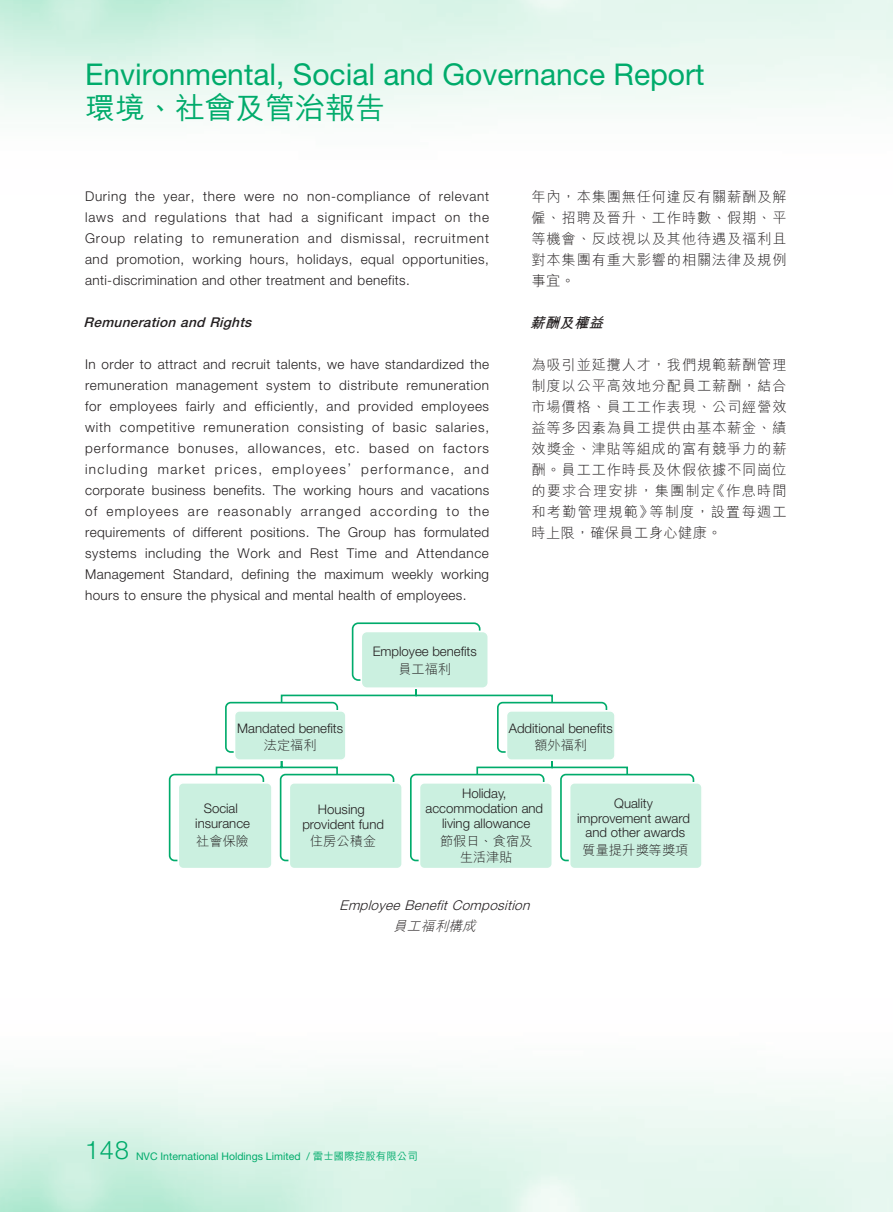
<style>
.page{position:relative;width:893px;height:1212px;background:#fff}
.page>*{position:absolute;margin:0;border:0;box-sizing:border-box;transform-origin:0 0}
.t1{font:30px "Helvetica Neue LT Std";color:#00ab6b}
.t2{font:500 30px "M Hei HK";color:#00ab6b}
.t3{font:300 25.5px "Helvetica Neue LT Std";color:#00ab6b}
.t4{font:300 14.25px/21px "M Hei HK";letter-spacing:.055em;color:#231f20;text-align:justify}
.t5{font:italic 700 14.25px "M Hei HK";color:#231f20}
.t6{font:300 13.5px/21px "Helvetica Neue LT Std";letter-spacing:.03em;color:#231f20;text-align:justify}
.t7{font:italic 300 13.5px "Helvetica Neue LT Std";color:#231f20}
.t8{font:italic 500 13.5px "Helvetica Neue LT Std";color:#231f20}
.t9{font:italic 300 13.5px "M Hei HK";color:#231f20}
.t10{font:300 13.2px/14.9px "Helvetica Neue LT Std";color:#231f20;text-align:center}
.t11{font:13.2px/15.9px "M Hei HK Light E Ten B5 H";color:#231f20;text-align:center}
.t12{font:10.5px "Helvetica Neue LT Std";color:#00ab6b}
.s1{font-family:"M Hei HK";font-weight:500}
</style>
<div class="page">
<img style="left:0;top:0;width:892px;height:1212px">
<svg style="left:215px;top:678px;width:414px;height:98px"></svg>
<div style="left:353px;top:623px;width:127px;height:57px;background:#fff;border-radius:6px"></div>
<div style="left:352px;top:622px;width:128px;height:59px;border:2px solid #00ab6b;border-radius:6px"></div>
<div style="left:361px;top:631px;width:127px;height:57px;background:#cbf0e0;border-radius:6px"></div>
<div style="left:360px;top:631px;width:129px;height:58px;border:2px solid #fff;border-radius:6px"></div>
<div style="left:226px;top:703px;width:111px;height:49px;background:#fff;border-radius:5px"></div>
<div style="left:225px;top:702px;width:113px;height:51px;border:2px solid #00ab6b;border-radius:5px"></div>
<div style="left:234px;top:711px;width:112px;height:49px;background:#cbf0e0;border-radius:5px"></div>
<div style="left:234px;top:710px;width:113px;height:51px;border:2px solid #fff;border-radius:5px"></div>
<div style="left:170px;top:774px;width:93px;height:86px;background:#fff;border-radius:5px"></div>
<div style="left:169px;top:774px;width:95px;height:87px;border:2px solid #00ab6b;border-radius:5px"></div>
<div style="left:178px;top:783px;width:94px;height:86px;background:#cbf0e0;border-radius:5px"></div>
<div style="left:177px;top:782px;width:96px;height:87px;border:2px solid #fff;border-radius:5px"></div>
<div style="left:281px;top:774px;width:113px;height:86px;background:#fff;border-radius:5px"></div>
<div style="left:280px;top:774px;width:114px;height:87px;border:2px solid #00ab6b;border-radius:5px"></div>
<div style="left:289px;top:783px;width:113px;height:86px;background:#cbf0e0;border-radius:5px"></div>
<div style="left:288px;top:782px;width:115px;height:87px;border:2px solid #fff;border-radius:5px"></div>
<div style="left:498px;top:703px;width:108px;height:49px;background:#fff;border-radius:5px"></div>
<div style="left:497px;top:702px;width:110px;height:51px;border:2px solid #00ab6b;border-radius:5px"></div>
<div style="left:506px;top:711px;width:109px;height:49px;background:#cbf0e0;border-radius:5px"></div>
<div style="left:506px;top:710px;width:110px;height:51px;border:2px solid #fff;border-radius:5px"></div>
<div style="left:411px;top:774px;width:133px;height:86px;background:#fff;border-radius:5px"></div>
<div style="left:410px;top:774px;width:134px;height:87px;border:2px solid #00ab6b;border-radius:5px"></div>
<div style="left:419px;top:783px;width:133px;height:86px;background:#cbf0e0;border-radius:5px"></div>
<div style="left:419px;top:782px;width:134px;height:87px;border:2px solid #fff;border-radius:5px"></div>
<div style="left:561px;top:774px;width:132px;height:86px;background:#fff;border-radius:5px"></div>
<div style="left:560px;top:774px;width:134px;height:87px;border:2px solid #00ab6b;border-radius:5px"></div>
<div style="left:570px;top:783px;width:132px;height:86px;background:#cbf0e0;border-radius:5px"></div>
<div style="left:569px;top:782px;width:134px;height:87px;border:2px solid #fff;border-radius:5px"></div>
<h1 class="t1" style="left:85px;top:57px;width:621px">Environmental, Social and Governance Report</h1>
<h1 class="t2" style="left:85px;top:86px;width:301px">環境、社會及管治報告</h1>
<p class="t6" style="left:85px;top:185px;width:406px">During the year, there were no non-compliance of relevant laws and regulations that had a significant impact on the Group relating to remuneration and dismissal, recruitment and promotion, working hours, holidays, equal opportunities, anti-discrimination and other treatment and benefits.</p>
<p class="t8" style="left:84px;top:314px;width:173px">Remuneration and Rights</p>
<p class="t6" style="left:85px;top:353px;width:406px">In order to attract and recruit talents, we have standardized the remuneration management system to distribute remuneration for employees fairly and efficiently, and provided employees with competitive remuneration consisting of basic salaries, performance bonuses, allowances, etc. based on factors including market prices, employees’ performance, and corporate business benefits. The working hours and vacations of employees are reasonably arranged according to the requirements of different positions. The Group has formulated systems including the Work and Rest Time and Attendance Management Standard, defining the maximum weekly working hours to ensure the physical and mental health of employees.</p>
<p class="t10" style="left:373px;top:644px;width:106px">Employee benefits</p>
<p class="t11" style="left:398px;top:661px;width:54px">員工福利</p>
<p class="t4" style="left:531px;top:186px;width:257px">年內，本集團無任何違反有關薪酬及解僱、招聘及晉升、工作時數、假期、平等機會、反歧視以及其他待遇及福利且對本集團有重大影響的相關法律及規例事宜。</p>
<p class="t5" style="left:530px;top:312px;width:79px">薪酬及權益</p>
<p class="t4" style="left:531px;top:354px;width:257px">為吸引並延攬人才，我們規範薪酬管理制度以公平高效地分配員工薪酬，結合市場價格、員工工作表現、公司經營效益等多因素為員工提供由基本薪金、績效獎金、津貼等組成的富有競爭力的薪酬。員工工作時長及休假依據不同崗位的要求合理安排，集團制定《作息時間和考勤管理規範》等制度，設置每週工時上限，確保員工身心健康。</p>
<p class="t10" style="left:237px;top:721px;width:107px">Mandated benefits</p>
<p class="t11" style="left:264px;top:737px;width:54px">法定福利</p>
<p class="t10" style="left:509px;top:721px;width:106px">Additional benefits</p>
<p class="t11" style="left:534px;top:737px;width:54px">額外福利</p>
<p class="t10" style="left:426px;top:786px;width:119px">Holiday, accommodation and living allowance</p>
<p class="t10" style="left:577px;top:795px;width:114px">Quality improvement award and other awards</p>
<p class="t10" style="left:195px;top:800px;width:56px">Social insurance</p>
<p class="t10" style="left:302px;top:802px;width:83px">Housing provident fund</p>
<p class="t11" style="left:196px;top:832px;width:54px">社會保險</p>
<p class="t11" style="left:310px;top:833px;width:67px">住房公積金</p>
<p class="t11" style="left:440px;top:833px;width:94px">節假日、食宿及生活津貼</p>
<p class="t11" style="left:583px;top:842px;width:107px">質量提升獎等獎項</p>
<p class="t7" style="left:340px;top:897px;width:196px">Employee BenefitComposition</p>
<p class="t9" style="left:393px;top:919px;width:88px">員工福利構成</p>
<h2 class="t3" style="left:85px;top:1134px;width:45px">148</h2>
<p class="t12" style="left:136px;top:1149px;width:283px">NVC International Holdings Limited / <span class="s1">雷士國際控股有限公司</span></p>
</div>
